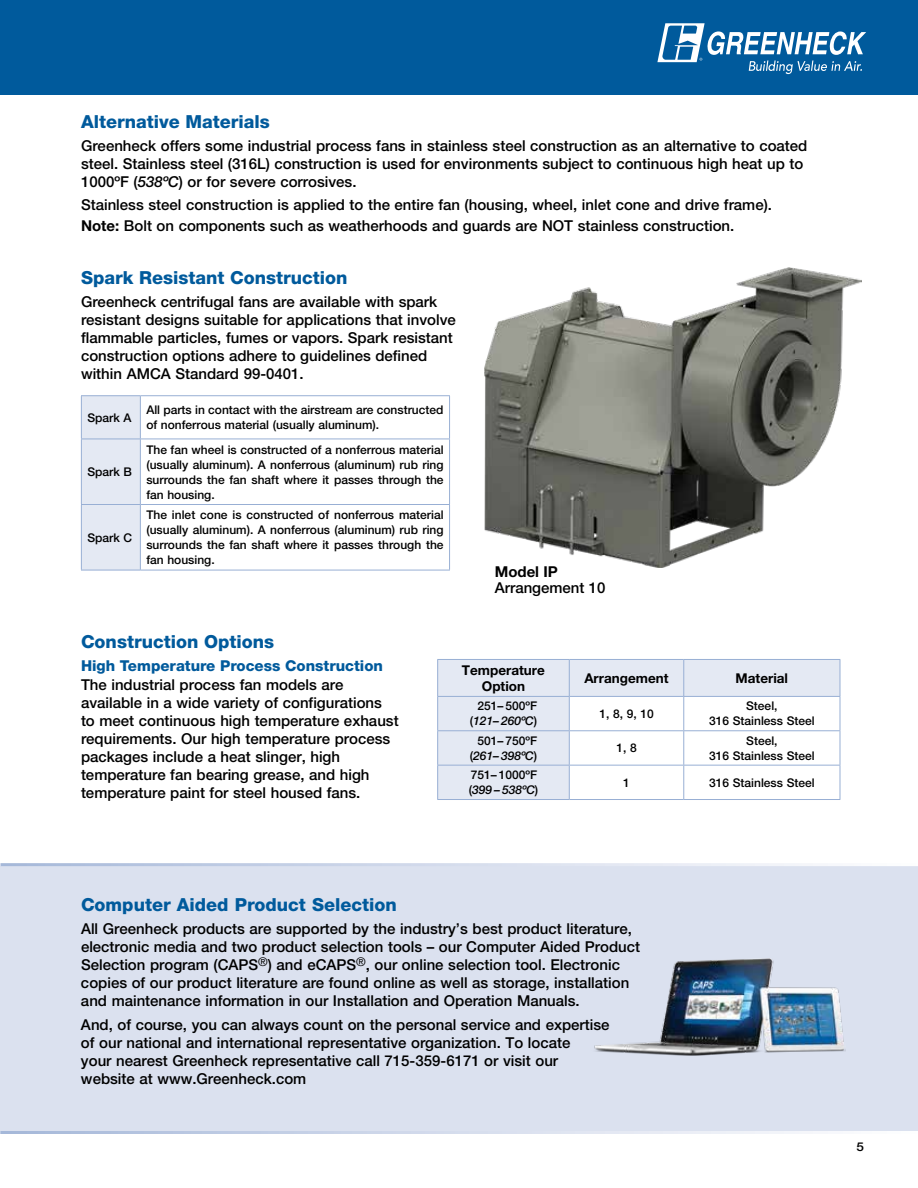
<style>
.page{position:relative;width:918px;height:1188px;background:#fff}
.page>*{position:absolute;margin:0;border:0;box-sizing:border-box;transform-origin:0 0}
.t1{font:800 18px "Helvetica Neue LT Std";color:#005a9c}
.t2{font:500 15px/18px "Helvetica Neue LT Std";color:#000}
.t3{font:800 15px "Helvetica Neue LT Std";color:#005a9c}
.t4{font:700 15px "Helvetica Neue LT Std";color:#000}
.t5{font:700 13.5px/16.5px "Helvetica Neue LT Std";color:#000;text-align:center}
.t6{font:500 12.15px "Helvetica Neue LT Std";color:#000;scale:1.11 1}
.t7{font:500 12px/15px "Helvetica Neue LT Std";color:#000}
.s1{font-style:italic}
.s2{font-weight:700}
</style>
<div class="page">
<div style="left:0;top:866px;width:918px;height:268px;background:#dbe1ef"></div>
<div style="left:0;top:0;width:918px;height:94px;background:#005a9c"></div>
<div style="left:82px;top:396px;width:58px;height:174px;background:#e4e9f3"></div>
<hr style="left:81px;top:395px;width:59px;height:1px;background:#98afd4">
<hr style="left:81px;top:396px;width:1px;height:43px;background:#98afd4">
<hr style="left:140px;top:395px;width:310px;height:1px;background:#98afd4">
<hr style="left:140px;top:396px;width:1px;height:43px;background:#98afd4">
<hr style="left:449px;top:396px;width:1px;height:43px;background:#98afd4">
<hr style="left:81px;top:439px;width:59px;height:1px;background:#98afd4">
<hr style="left:81px;top:439px;width:1px;height:65px;background:#98afd4">
<hr style="left:140px;top:439px;width:310px;height:1px;background:#98afd4">
<hr style="left:140px;top:439px;width:1px;height:65px;background:#98afd4">
<hr style="left:449px;top:439px;width:1px;height:65px;background:#98afd4">
<hr style="left:81px;top:504px;width:59px;height:1px;background:#98afd4">
<hr style="left:81px;top:505px;width:1px;height:65px;background:#98afd4">
<hr style="left:140px;top:504px;width:310px;height:1px;background:#98afd4">
<hr style="left:140px;top:505px;width:1px;height:65px;background:#98afd4">
<hr style="left:449px;top:505px;width:1px;height:65px;background:#98afd4">
<hr style="left:81px;top:570px;width:59px;height:1px;background:#98afd4">
<hr style="left:140px;top:570px;width:310px;height:1px;background:#98afd4">
<svg style="left:438px;top:660px;width:402px;height:139px;fill:#e4e9f3"></svg>
<hr style="left:437px;top:659px;width:132px;height:1px;background:#98afd4">
<hr style="left:437px;top:660px;width:1px;height:36px;background:#98afd4">
<hr style="left:569px;top:659px;width:115px;height:1px;background:#98afd4">
<hr style="left:569px;top:660px;width:1px;height:36px;background:#98afd4">
<hr style="left:684px;top:659px;width:156px;height:1px;background:#98afd4">
<hr style="left:683px;top:660px;width:1px;height:36px;background:#98afd4">
<hr style="left:840px;top:660px;width:1px;height:36px;background:#98afd4">
<hr style="left:437px;top:696px;width:132px;height:1px;background:#98afd4">
<hr style="left:437px;top:697px;width:1px;height:33px;background:#98afd4">
<hr style="left:569px;top:696px;width:115px;height:1px;background:#98afd4">
<hr style="left:569px;top:697px;width:1px;height:33px;background:#98afd4">
<hr style="left:684px;top:696px;width:156px;height:1px;background:#98afd4">
<hr style="left:683px;top:697px;width:1px;height:33px;background:#98afd4">
<hr style="left:840px;top:697px;width:1px;height:33px;background:#98afd4">
<hr style="left:437px;top:730px;width:132px;height:1px;background:#98afd4">
<hr style="left:437px;top:731px;width:1px;height:34px;background:#98afd4">
<hr style="left:569px;top:730px;width:115px;height:1px;background:#98afd4">
<hr style="left:569px;top:731px;width:1px;height:34px;background:#98afd4">
<hr style="left:684px;top:730px;width:156px;height:1px;background:#98afd4">
<hr style="left:683px;top:731px;width:1px;height:34px;background:#98afd4">
<hr style="left:840px;top:731px;width:1px;height:34px;background:#98afd4">
<hr style="left:437px;top:765px;width:132px;height:1px;background:#98afd4">
<hr style="left:437px;top:766px;width:1px;height:33px;background:#98afd4">
<hr style="left:569px;top:765px;width:115px;height:1px;background:#98afd4">
<hr style="left:569px;top:766px;width:1px;height:33px;background:#98afd4">
<hr style="left:684px;top:765px;width:156px;height:1px;background:#98afd4">
<hr style="left:683px;top:766px;width:1px;height:33px;background:#98afd4">
<hr style="left:840px;top:766px;width:1px;height:33px;background:#98afd4">
<hr style="left:437px;top:799px;width:132px;height:1px;background:#98afd4">
<hr style="left:569px;top:799px;width:115px;height:1px;background:#98afd4">
<hr style="left:684px;top:799px;width:156px;height:1px;background:#98afd4">
<img style="left:484px;top:268px;width:377px;height:299px">
<img style="left:594px;top:959px;width:252px;height:97px">
<hr style="left:0;top:1131px;width:918px;height:3px;background:#fff">
<svg style="left:657px;top:23px;width:209px;height:51px"></svg>
<p class="t1" style="left:81px;top:110px;width:190px">Alternative Materials</p>
<p class="t2" style="left:81px;top:137px;width:728px">Greenheck offers some industrial process fans in stainless steel construction as an alternative to coated steel. Stainless steel (316L) construction is used for environments subject to continuous high heat up to<br>1000ºF (<span class="s1">538ºC</span>) or for severe corrosives.</p>
<p class="t2" style="left:81px;top:195px;width:693px;line-height:20.7px">Stainless steel construction is applied to the entire fan (housing, wheel, inlet cone and drive frame).<br><span class="s2">Note:</span> Bolt on components such as weatherhoods and guards are NOT stainless construction.</p>
<p class="t1" style="left:81px;top:267px;width:268px">Spark Resistant Construction</p>
<p class="t2" style="left:81px;top:293px;width:376px">Greenheck centrifugal fans are available with spark resistant designs suitable for applications that involve flammable particles, fumes or vapors. Spark resistant construction options adhere to guidelines defined within AMCA Standard 99-0401.</p>
<p class="t7" style="left:87px;top:410px;width:46px">Spark A</p>
<p class="t7" style="left:146px;top:402px;width:299px">All parts in contact with the airstream are constructed of nonferrous material (usually aluminum).</p>
<p class="t7" style="left:87px;top:464px;width:46px">Spark B</p>
<p class="t7" style="left:146px;top:442px;width:299px;text-align:justify">The fan wheel is constructed of a nonferrous material (usually aluminum). A nonferrous (aluminum) rub ring surrounds the fan shaft where it passes through the fan housing.</p>
<p class="t7" style="left:87px;top:530px;width:46px">Spark C</p>
<p class="t7" style="left:146px;top:507px;width:299px;text-align:justify">The inlet cone is constructed of nonferrous material (usually aluminum). A nonferrous (aluminum) rub ring surrounds the fan shaft where it passes through the fan housing.</p>
<p class="t1" style="left:81px;top:631px;width:195px">Construction Options</p>
<p class="t3" style="left:81px;top:657px;width:304px">High Temperature Process Construction</p>
<p class="t2" style="left:81px;top:676px;width:319px">The industrial process fan models are available in a wide variety of configurations to meet continuous high temperature exhaust requirements. Our high temperature process packages include a heat slinger, high temperature fan bearing grease, and high temperature paint for steel housed fans.</p>
<p class="t4" style="left:495px;top:562px;width:65px">Model IP</p>
<p class="t2" style="left:495px;top:579px;width:112px">Arrangement 10</p>
<p class="t5" style="left:462px;top:661px;width:84px">Temperature<br>Option</p>
<p class="t5" style="left:584px;top:669px;width:86px">Arrangement</p>
<p class="t5" style="left:736px;top:669px;width:54px">Material</p>
<p class="t7" style="left:470px;top:698px;width:69px;text-align:right">251– 500ºF (<span class="s1">121– 260ºC</span>)</p>
<p class="t7" style="left:599px;top:706px;width:56px">1, 8, 9, 10</p>
<p class="t7" style="left:709px;top:698px;width:107px;text-align:center">Steel,<br>316 Stainless Steel</p>
<p class="t7" style="left:470px;top:733px;width:69px;text-align:right">501– 750ºF (<span class="s1">261– 398ºC</span>)</p>
<p class="t7" style="left:616px;top:740px;width:22px">1, 8</p>
<p class="t7" style="left:709px;top:733px;width:107px;text-align:center">Steel,<br>316 Stainless Steel</p>
<p class="t7" style="left:469px;top:767px;width:71px">751– 1000ºF (<span class="s1">399 – 538ºC</span>)</p>
<p class="t7" style="left:623px;top:775px;width:8px">1</p>
<p class="t7" style="left:709px;top:775px;width:107px">316 Stainless Steel</p>
<p class="t1" style="left:81px;top:894px;width:317px">Computer Aided Product Selection</p>
<p class="t2" style="left:81px;top:920px;width:561px">All Greenheck products are supported by the industry’s best product literature, electronic media and two product selection tools – our Computer Aided Product Selection program (CAPS<sup>®</sup>) and eCAPS<sup>®</sup>, our online selection tool. Electronic copies of our product literature are found online as well as storage, installation and maintenance information in our Installation and Operation Manuals.</p>
<p class="t2" style="left:81px;top:1015px;width:530px">And, of course, you can always count on the personal service and expertise of our national and international representative organization. To locate<br>your nearest Greenheck representative call 715-359-6171 or visit our website at www.Greenheck.com</p>
<p class="t6" style="left:856px;top:1140px;width:8px">5</p>
</div>
